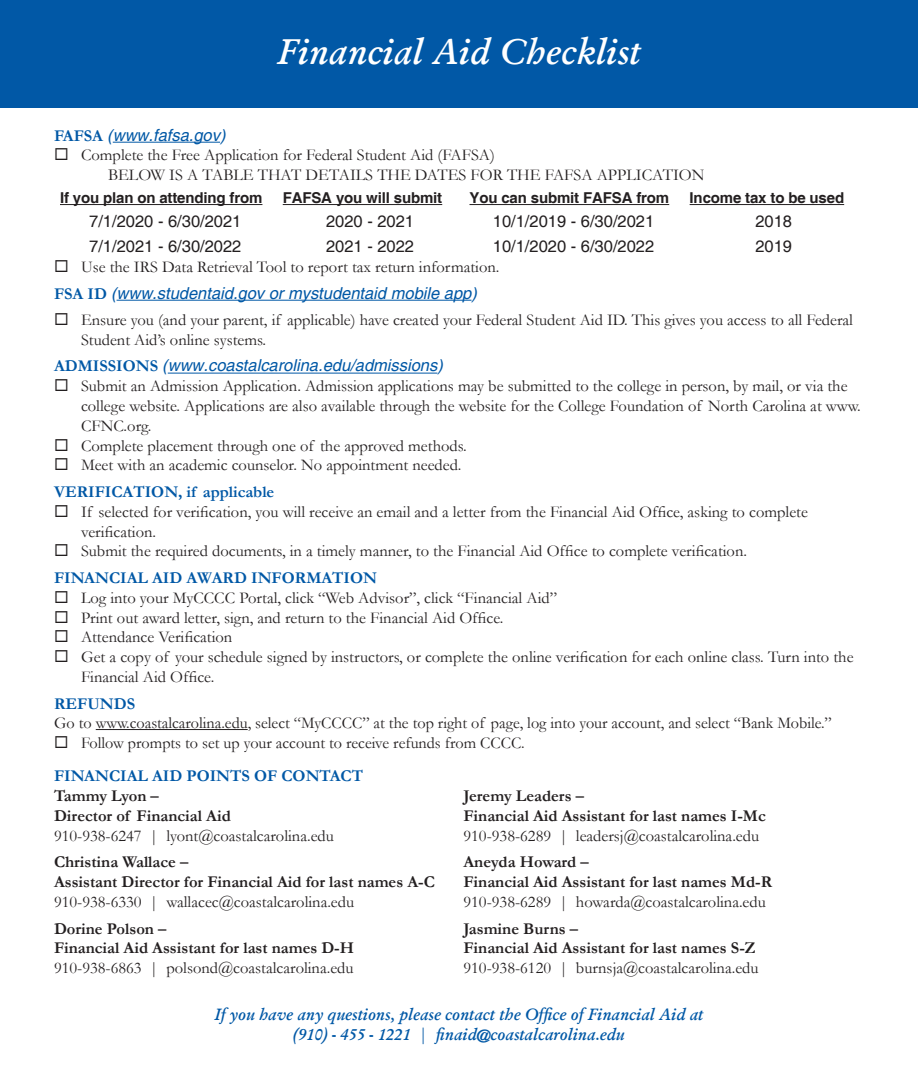
<style>
.page{position:relative;width:918px;height:1080px;background:#fff}
.page>*{position:absolute;margin:0;border:0;box-sizing:border-box;transform-origin:0 0}
.t1{font:italic 600 36px "Garamond";color:#fff}
.t2{font:16.5px/19.8px "Garamond";color:#231f20}
.t3{font:700 16.5px/19.8px "Garamond";color:#231f20}
.t4{font:italic 16.5px "Helvetica";color:#0158a6}
.t5{font:italic 600 16.5px/19.8px "Garamond";color:#0158a6;text-align:center}
.t6{font:16.5px "Helvetica";color:#231f20}
.t7{font:700 16.5px "Garamond";color:#0158a6}
.t8{font:700 15px "Helvetica";letter-spacing:-.01em;color:#231f20}
.s1{font-family:"Garamond";font-weight:700;font-style:normal}
.s2{font-weight:400}
</style>
<div class="page">
<div style="left:0;top:0;width:918px;height:108px;background:#0158a6"></div>
<hr style="left:113px;top:142px;width:107px;height:1px;background:#0158a6">
<hr style="left:60px;top:204px;width:202px;height:1px;background:#231f20">
<hr style="left:283px;top:204px;width:159px;height:1px;background:#231f20">
<hr style="left:470px;top:204px;width:199px;height:1px;background:#231f20">
<hr style="left:690px;top:204px;width:154px;height:1px;background:#231f20">
<hr style="left:117px;top:300px;width:355px;height:1px;background:#0158a6">
<hr style="left:168px;top:373px;width:269px;height:1px;background:#0158a6">
<hr style="left:96px;top:729px;width:152px;height:1px;background:#231f20">
<p class="t1" style="left:277px;top:29px;width:365px">Financial Aid Checklist</p>
<p class="t4" style="left:54px;top:125px;width:173px"><span class="s1">FAFSA</span> (www.fafsa.gov)</p>
<p class="t2" style="left:81px;top:145px;width:415px">Complete the Free Application for Federal Student Aid (FAFSA)</p>
<p class="t2" style="left:108px;top:165px;width:598px">BELOW IS A TABLE THAT DETAILS THE DATES FOR THE FAFSA APPLICATION</p>
<p class="t8" style="left:60px;top:189px;width:204px">If you plan on attending from</p>
<p class="t8" style="left:283px;top:189px;width:161px">FAFSA you will submit</p>
<p class="t8" style="left:470px;top:189px;width:201px">You can submit FAFSA from</p>
<p class="t8" style="left:690px;top:189px;width:156px">Income tax to be used</p>
<p class="t6" style="left:89px;top:212px;width:154px">7/1/2020 - 6/30/2021</p>
<p class="t6" style="left:326px;top:212px;width:90px">2020 - 2021</p>
<p class="t6" style="left:493px;top:212px;width:163px">10/1/2019 - 6/30/2021</p>
<p class="t6" style="left:755px;top:212px;width:38px">2018</p>
<p class="t6" style="left:89px;top:237px;width:154px">7/1/2021 - 6/30/2022</p>
<p class="t6" style="left:326px;top:237px;width:90px">2021 - 2022</p>
<p class="t6" style="left:493px;top:237px;width:163px">10/1/2020 - 6/30/2022</p>
<p class="t6" style="left:755px;top:237px;width:38px">2019</p>
<p class="t2" style="left:81px;top:257px;width:420px">Use the IRS Data Retrieval Tool to report tax return information.</p>
<p class="t4" style="left:54px;top:283px;width:424px"><span class="s1">FSA ID</span> (www.studentaid.gov or mystudentaid mobile app)</p>
<p class="t2" style="left:81px;top:310px;width:774px">Ensure you (and your parent, if applicable) have created your Federal Student Aid ID. This gives you access to all Federal<br>Student Aid’s online systems.</p>
<p class="t4" style="left:54px;top:356px;width:390px"><span class="s1">ADMISSIONS</span> (www.coastalcarolina.edu/admissions)</p>
<p class="t2" style="left:81px;top:376px;width:781px">Submit an Admission Application. Admission applications may be submitted to the college in person, by mail, or via the college website. Applications are also available through the website for the College Foundation of North Carolina at www.<br>CFNC.org.</p>
<p class="t2" style="left:81px;top:435px;width:387px">Complete placement through one of the approved methods.</p>
<p class="t2" style="left:81px;top:455px;width:382px">Meet with an academic counselor. No appointment needed.</p>
<p class="t7" style="left:54px;top:481px;width:222px">VERIFICATION, if applicable</p>
<p class="t2" style="left:81px;top:501px;width:728px">If selected for verification, you will receive an email and a letter from the Financial Aid Office, asking to complete verification.</p>
<p class="t2" style="left:81px;top:541px;width:668px">Submit the required documents, in a timely manner, to the Financial Aid Office to complete verification.</p>
<p class="t7" style="left:54px;top:567px;width:325px">FINANCIAL AID AWARD INFORMATION</p>
<p class="t2" style="left:81px;top:587px;width:478px">Log into your MyCCCC Portal, click “Web Advisor”, click “Financial Aid”</p>
<p class="t2" style="left:81px;top:607px;width:424px">Print out award letter, sign, and return to the Financial Aid Office.</p>
<p class="t2" style="left:81px;top:627px;width:153px">Attendance Verification</p>
<p class="t2" style="left:81px;top:647px;width:774px">Get a copy of your schedule signed by instructors, or complete the online verification for each online class. Turn into the<br>Financial Aid Office.</p>
<p class="t7" style="left:54px;top:692px;width:83px">REFUNDS</p>
<p class="t2" style="left:54px;top:713px;width:779px">Go to www.coastalcarolina.edu, select “MyCCCC” at the top right of page, log into your account, and select “Bank Mobile.”</p>
<p class="t2" style="left:81px;top:733px;width:445px">Follow prompts to set up your account to receive refunds from CCCC.</p>
<p class="t7" style="left:54px;top:765px;width:311px">FINANCIAL AID POINTS OF CONTACT</p>
<p class="t3" style="left:54px;top:786px;width:178px">Tammy Lyon –<br>Director of Financial Aid</p>
<p class="t2" style="left:54px;top:825px;width:281px">910-938-6247 | lyont@coastalcarolina.edu</p>
<p class="t3" style="left:54px;top:852px;width:382px">Christina Wallace –<br>Assistant Director for Financial Aid for last names A-C</p>
<p class="t2" style="left:54px;top:891px;width:302px">910-938-6330 | wallacec@coastalcarolina.edu</p>
<p class="t3" style="left:54px;top:918px;width:302px">Dorine Polson –<br>Financial Aid Assistant for last names D-H</p>
<p class="t2" style="left:54px;top:958px;width:301px">910-938-6863 | polsond@coastalcarolina.edu</p>
<p class="t3" style="left:464px;top:786px;width:304px">Jeremy Leaders –<br>Financial Aid Assistant for last names I-Mc<br><span class="s2">910-938-6289 | leadersj@coastalcarolina.edu</span></p>
<p class="t3" style="left:464px;top:852px;width:310px">Aneyda Howard –<br>Financial Aid Assistant for last names Md-R</p>
<p class="t2" style="left:464px;top:891px;width:304px">910-938-6289 | howarda@coastalcarolina.edu</p>
<p class="t3" style="left:464px;top:918px;width:294px">Jasmine Burns –<br>Financial Aid Assistant for last names S-Z</p>
<p class="t2" style="left:464px;top:958px;width:297px">910-938-6120 | burnsja@coastalcarolina.edu</p>
<p class="t5" style="left:214px;top:1004px;width:491px">If you have any questions, please contact the Office of Financial Aid at (910) - 455 - 1221 | finaid@coastalcarolina.edu</p>
</div>
